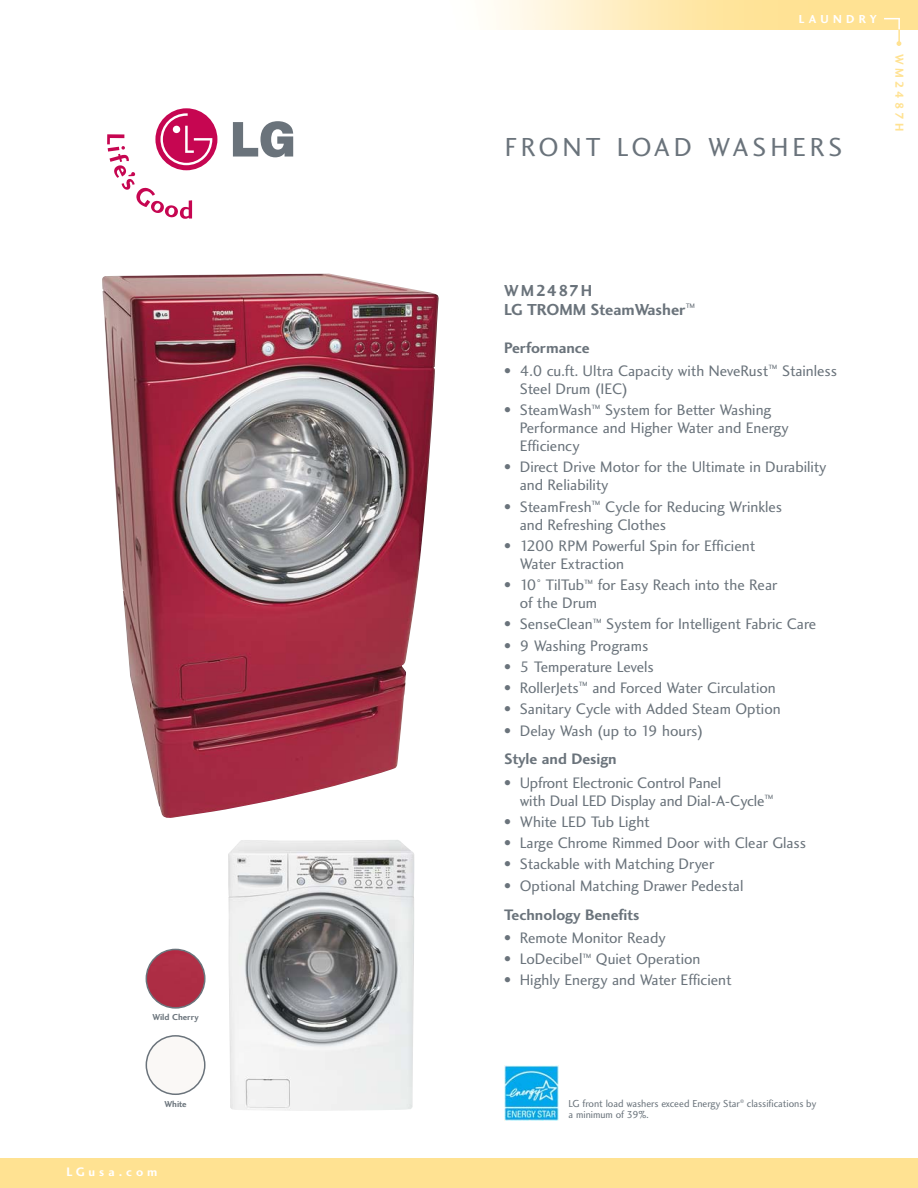
<style>
.page{position:relative;width:918px;height:1188px;background:#fff}
.page>*{position:absolute;margin:0;border:0;box-sizing:border-box;transform-origin:0 0}
.t1{font:27px "Charlotte Sans Book Plain";letter-spacing:.15em;color:#6a737b}
.t2{font:16.5px/19.5px "Charlotte Sans Bold Plain";color:#6a737b}
.t3{font:15.75px/18px "Charlotte Sans Book Plain";color:#6a737b}
.t4{font:15.75px "Charlotte Sans Bold Plain";color:#6a737b}
.t5{font:12.75px "Charlotte Sans Bold Plain";letter-spacing:.315em;color:#fff}
.t6{font:12px "Charlotte Sans Bold Plain";letter-spacing:.29em;color:#ffe292}
.t7{font:12px "Charlotte Sans Bold Plain";letter-spacing:.365em;color:#fff}
.t8{font:10.5px/11.2px "Charlotte Sans Book Plain";color:#6a737b}
.t9{font:9px "Charlotte Sans Bold Plain";color:#6a737b}
</style>
<div class="page">
<svg style="left:233px;top:121px;width:60px;height:36px"></svg>
<div style="left:155px;top:108px;width:62px;height:62px;background:#c60651;border-radius:50%"></div>
<svg style="left:107px;top:113px;width:105px;height:106px"></svg>
<div style="left:0;top:1158px;width:918px;height:30px;background:#ffe292"></div>
<svg style="left:884px;top:18px;width:17px;height:28px"></svg>
<img style="left:504px;top:1065px;width:54px;height:55px">
<svg style="left:146px;top:1035px;width:60px;height:60px"></svg>
<svg style="left:146px;top:949px;width:60px;height:60px"></svg>
<img style="left:102px;top:274px;width:337px;height:544px">
<img style="left:228px;top:840px;width:186px;height:271px">
<p class="t9" style="left:153px;top:1012px;width:48px">Wild Cherry</p>
<p class="t9" style="left:164px;top:1098px;width:24px">White</p>
<p class="t5" style="left:66px;top:1164px;width:93px">LGusa.com</p>
<p class="t7" style="left:799px;top:11px;width:79px">LAUNDRY</p>
<h1 class="t1" style="left:505px;top:131px;width:339px">FRONT LOAD WASHERS</h1>
<p class="t6" style="left:907px;top:54px;width:79px;rotate:90deg">WM2487H</p>
<p class="t2" style="left:504px;top:280px;width:193px">WM2487H<br>LG TROMM SteamWasher<sup>™</sup></p>
<p class="t4" style="left:504px;top:338px;width:87px">Performance</p>
<p class="t3" style="left:520px;top:361px;width:319px;text-indent:-16px">• 4.0 cu.ft. Ultra Capacity with NeveRust<sup>™</sup> Stainless<br>Steel Drum (IEC)</p>
<p class="t3" style="left:520px;top:401px;width:271px;text-indent:-16px">• SteamWash<sup>™</sup> System for Better Washing<br>Performance and Higher Water and Energy<br>Efficiency</p>
<p class="t3" style="left:520px;top:458px;width:308px;text-indent:-16px">• Direct Drive Motor for the Ultimate in Durability and Reliability</p>
<p class="t3" style="left:520px;top:497px;width:264px;text-indent:-16px">• SteamFresh<sup>™</sup> Cycle for Reducing Wrinkles and Refreshing Clothes</p>
<p class="t3" style="left:520px;top:536px;width:237px;text-indent:-16px">• 1200 RPM Powerful Spin for Efficient<br>Water Extraction</p>
<p class="t3" style="left:520px;top:576px;width:259px;text-indent:-16px">• 10° TilTub<sup>™</sup> for Easy Reach into the Rear of the Drum</p>
<p class="t3" style="left:504px;top:615px;width:314px">• SenseClean<sup>™</sup> System for Intelligent Fabric Care</p>
<p class="t3" style="left:504px;top:636px;width:146px">• 9 Washing Programs</p>
<p class="t3" style="left:504px;top:657px;width:151px">• 5 Temperature Levels</p>
<p class="t3" style="left:504px;top:679px;width:273px">• RollerJets<sup>™</sup> and Forced Water Circulation</p>
<p class="t3" style="left:504px;top:700px;width:278px">• Sanitary Cycle with Added Steam Option</p>
<p class="t3" style="left:504px;top:721px;width:201px">• Delay Wash (up to 19 hours)</p>
<p class="t4" style="left:504px;top:750px;width:114px">Style and Design</p>
<p class="t3" style="left:520px;top:773px;width:255px;text-indent:-16px">• Upfront Electronic Control Panel<br>with Dual LED Display and Dial-A-Cycle<sup>™</sup></p>
<p class="t3" style="left:504px;top:813px;width:147px">• White LED Tub Light</p>
<p class="t3" style="left:504px;top:834px;width:303px">• Large Chrome Rimmed Door with Clear Glass</p>
<p class="t3" style="left:504px;top:855px;width:212px">• Stackable with Matching Dryer</p>
<p class="t3" style="left:504px;top:876px;width:241px">• Optional Matching Drawer Pedestal</p>
<p class="t4" style="left:504px;top:905px;width:137px">Technology Benefits</p>
<p class="t3" style="left:504px;top:928px;width:163px">• Remote Monitor Ready</p>
<p class="t3" style="left:504px;top:950px;width:198px">• LoDecibel<sup>™</sup> Quiet Operation</p>
<p class="t3" style="left:504px;top:971px;width:229px">• Highly Energy and Water Efficient</p>
<p class="t8" style="left:569px;top:1098px;width:249px">LG front load washers exceed Energy Star<sup>®</sup> classifications by a minimum of 39%.</p>
</div>
